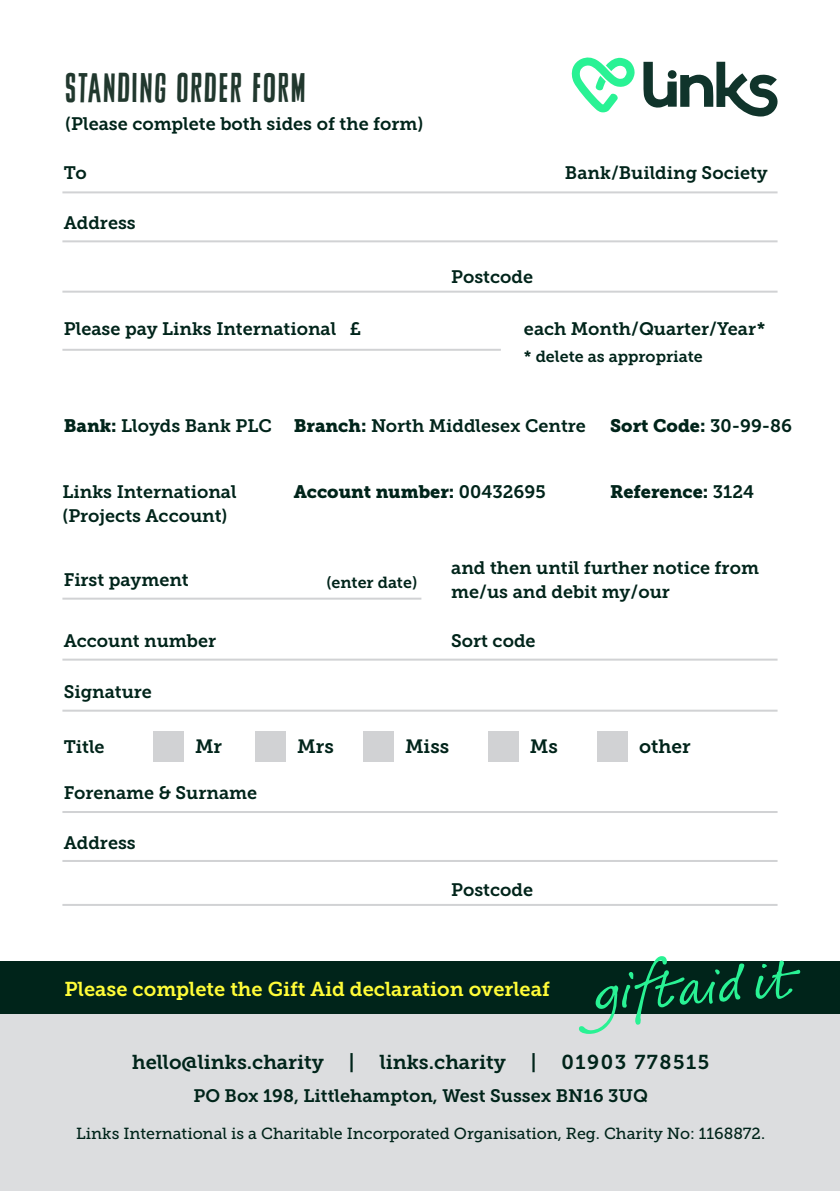
<style>
.page{position:relative;width:840px;height:1191px;background:#fff}
.page>*{position:absolute;margin:0;border:0;box-sizing:border-box;transform-origin:0 0}
.t1{font:38px "Sheldon";letter-spacing:.05em;color:#21382e}
.t2{font:20px "Museo Slab 700";color:#fffc38}
.t3{font:20px "Museo Slab 700";color:#00241a}
.t4{font:20px "Museo Slab 700";letter-spacing:.075em;color:#00241a}
.t5{font:19.2px "Museo Slab 700";color:#00241a}
.t6{font:18px/24px "Museo Slab 700";color:#00241a}
.t7{font:18px "Museo Slab 900";color:#00241a}
.t8{font:16px "Museo Slab 500";color:#00241a}
.t9{font:16px "Museo Slab 700";color:#00241a}
.s1{font-family:"Museo Slab 900"}
.s2{font-family:"Museo Slab 700"}
</style>
<div class="page">
<div style="left:0;top:1007px;width:839px;height:184px;background:#dcdddf"></div>
<div style="left:0;top:961px;width:839px;height:53px;background:#00241a"></div>
<svg style="left:579px;top:956px;width:221px;height:78px"></svg>
<hr style="left:62px;top:191px;width:715px;height:2px;background:#d1d2d4">
<hr style="left:62px;top:240px;width:715px;height:2px;background:#d1d2d4">
<hr style="left:62px;top:291px;width:715px;height:2px;background:#d1d2d4">
<hr style="left:62px;top:597px;width:359px;height:2px;background:#d1d2d4">
<div style="left:153px;top:731px;width:30px;height:31px;background:#d1d2d4"></div>
<div style="left:255px;top:731px;width:30px;height:31px;background:#d1d2d4"></div>
<div style="left:363px;top:731px;width:30px;height:31px;background:#d1d2d4"></div>
<div style="left:488px;top:731px;width:30px;height:31px;background:#d1d2d4"></div>
<div style="left:597px;top:731px;width:30px;height:31px;background:#d1d2d4"></div>
<hr style="left:62px;top:811px;width:715px;height:2px;background:#d1d2d4">
<hr style="left:62px;top:860px;width:715px;height:2px;background:#d1d2d4">
<hr style="left:62px;top:904px;width:715px;height:2px;background:#d1d2d4">
<hr style="left:62px;top:658px;width:715px;height:2px;background:#d1d2d4">
<hr style="left:62px;top:349px;width:438px;height:2px;background:#d1d2d4">
<svg style="left:643px;top:62px;width:135px;height:54px"></svg>
<svg style="left:571px;top:57px;width:63px;height:55px"></svg>
<hr style="left:62px;top:709px;width:715px;height:2px;background:#d1d2d4">
<p class="t1" style="left:65px;top:66px;width:241px">STANDING ORDER FORM</p>
<p class="t6" style="left:65px;top:112px;width:359px">(Please complete both sides of the form)</p>
<p class="t6" style="left:64px;top:161px;width:24px">To</p>
<p class="t6" style="left:64px;top:211px;width:73px">Address</p>
<p class="t6" style="left:451px;top:265px;width:83px">Postcode</p>
<p class="t6" style="left:564px;top:161px;width:204px">Bank/Building Society</p>
<p class="t6" style="left:64px;top:317px;width:298px">Please pay Links International £</p>
<p class="t6" style="left:523px;top:317px;width:243px">each Month/Quarter/Year*</p>
<p class="t9" style="left:523px;top:347px;width:180px">* delete as appropriate</p>
<p class="t6" style="left:64px;top:414px;width:209px"><span class="s1">Bank:</span> Lloyds Bank PLC</p>
<p class="t6" style="left:293px;top:414px;width:293px"><span class="s1">Branch:</span> North Middlesex Centre</p>
<p class="t7" style="left:609px;top:416px;width:183px">Sort Code: <span class="s2">30-99-86</span></p>
<p class="t6" style="left:62px;top:479px;width:175px">Links International (Projects Account)</p>
<p class="t7" style="left:293px;top:481px;width:253px">Account number: <span class="s2">00432695</span></p>
<p class="t7" style="left:609px;top:481px;width:145px">Reference: <span class="s2">3124</span></p>
<p class="t6" style="left:64px;top:568px;width:126px">First payment</p>
<p class="t9" style="left:326px;top:573px;width:92px">(enter date)</p>
<p class="t6" style="left:451px;top:555px;width:309px">and then until further notice from me/us and debit my/our</p>
<p class="t6" style="left:64px;top:629px;width:154px">Account number</p>
<p class="t6" style="left:451px;top:629px;width:86px">Sort code</p>
<p class="t6" style="left:64px;top:680px;width:90px">Signature</p>
<p class="t6" style="left:64px;top:734px;width:42px">Title</p>
<p class="t5" style="left:195px;top:736px;width:29px">Mr</p>
<p class="t5" style="left:297px;top:736px;width:38px">Mrs</p>
<p class="t5" style="left:405px;top:736px;width:46px">Miss</p>
<p class="t5" style="left:529px;top:736px;width:30px">Ms</p>
<p class="t5" style="left:638px;top:736px;width:53px">other</p>
<p class="t6" style="left:64px;top:781px;width:195px">Forename &amp; Surname</p>
<p class="t6" style="left:64px;top:830px;width:73px">Address</p>
<p class="t6" style="left:451px;top:878px;width:83px">Postcode</p>
<p class="t2" style="left:65px;top:978px;width:486px">Please complete the Gift Aid declaration overleaf</p>
<p class="t3" style="left:132px;top:1050px;width:193px">hello@links.charity</p>
<p class="t3" style="left:349px;top:1050px;width:7px">|</p>
<p class="t3" style="left:379px;top:1050px;width:127px">links.charity</p>
<p class="t4" style="left:530px;top:1050px;width:180px">| 01903 778515</p>
<p class="t6" style="left:193px;top:1083px;width:455px">PO Box 198, Littlehampton, West Sussex BN16 3UQ</p>
<p class="t8" style="left:76px;top:1124px;width:690px">Links International is a Charitable Incorporated Organisation, Reg. Charity No: 1168872.</p>
</div>
